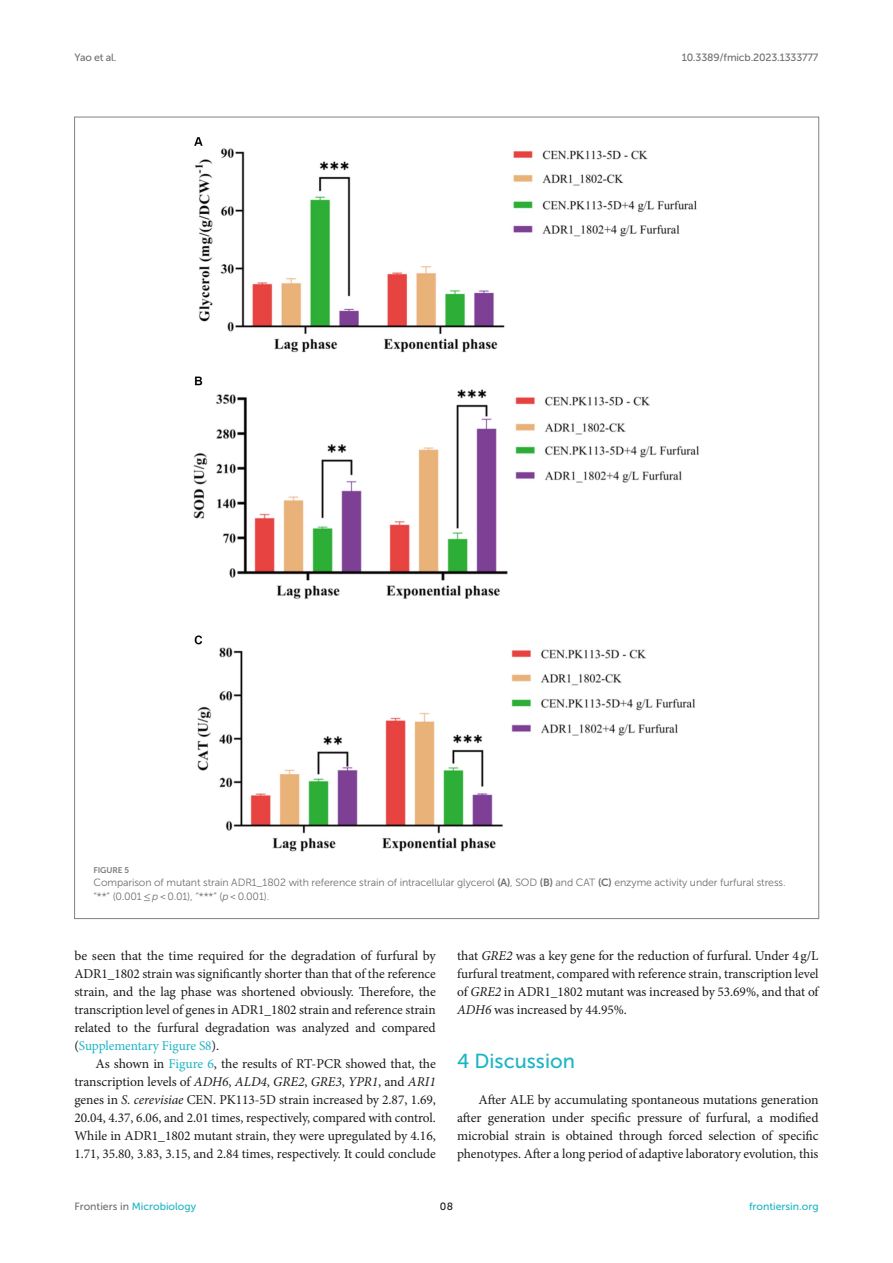
<style>
.page{position:relative;width:893px;height:1263px;background:#fff}
.page>*{position:absolute;margin:0;border:0;box-sizing:border-box;transform-origin:0 0}
.HEAD_1{font:20.25px "Museo Sans 500";color:#1db5c3}
.TEXT{font:13.5px/18px "Minion Pro";letter-spacing:-.005em;color:#1b1c1b;text-align:justify}
.TEXT_FLUSH{font:13.5px/18px "Minion Pro";letter-spacing:-.005em;color:#1b1c1b;text-align:justify}
.FIG_LEG{font:10.5px/13.5px "Museo Sans 300";letter-spacing:-.01em;color:#706f70}
.t1{font:10.5px "Museo Sans 500";color:#1db5c3}
.t2{font:10.5px "Museo Sans 500";letter-spacing:-.015em;color:#706f70}
.t3{font:10.5px "Museo Sans 500";color:#1b1c1b}
.FIG_HD{font:8.25px "Museo Sans 700";letter-spacing:-.01em;color:#7e7f7f}
.s1{font-family:"Museo Sans 700"}
.s2{font-family:"STIX General"}
.s3{font-style:italic}
.s4{color:#1db5c3}
.s5{color:#706f70}
</style>
<div class="page">
<img style="left:193px;top:137px;width:506px;height:715px">
<p class="t2" style="left:74px;top:51px;width:44px">Yao et al.</p>
<p class="t2" style="left:682px;top:51px;width:138px">10.3389/fmicb.2023.1333777</p>
<p class="FIG_HD" style="left:94px;top:865px;width:37px">FIGURE 5</p>
<p class="FIG_LEG" style="left:94px;top:876px;width:694px">Comparison of mutant strain ADR1_1802 with reference strain of intracellular glycerol <span class="s1">(A)</span>, SOD <span class="s1">(B)</span> and CAT <span class="s1">(C)</span> enzyme activity under furfural stress. “**” (0.001 <span class="s2">≤</span> <span class="s3">p</span> &lt; 0.01), “***” (<span class="s3">p</span> &lt; 0.001).</p>
<p class="TEXT_FLUSH" style="left:74px;top:947px;width:363px">be seen that the time required for the degradation of furfural by ADR1_1802 strain was significantly shorter than that of the reference strain, and the lag phase was shortened obviously. Therefore, the transcription level of genes in ADR1_1802 strain and reference strain related to the furfural degradation was analyzed and compared (<span class="s4">Supplementary Figure S8</span>).</p>
<p class="TEXT" style="left:74px;top:1055px;width:363px;text-indent:21px">As shown in <span class="s4">Figure 6</span>, the results of RT-PCR showed that, the transcription levels of <span class="s3">ADH6</span>, <span class="s3">ALD4</span>, <span class="s3">GRE2</span>, <span class="s3">GRE3</span>, <span class="s3">YPR1</span>, and <span class="s3">ARI1 </span>genes in <span class="s3">S. cerevisiae</span> CEN. PK113-5D strain increased by 2.87, 1.69, 20.04, 4.37, 6.06, and 2.01 times, respectively, compared with control.<br>While in ADR1_1802 mutant strain, they were upregulated by 4.16, 1.71, 35.80, 3.83, 3.15, and 2.84 times, respectively. It could conclude</p>
<p class="TEXT" style="left:457px;top:947px;width:363px">that <span class="s3">GRE2</span> was a key gene for the reduction of furfural. Under 4g/L furfural treatment, compared with reference strain, transcription level of <span class="s3">GRE2</span> in ADR1_1802 mutant was increased by 53.69%, and that of <span class="s3">ADH6</span> was increased by 44.95%.</p>
<p class="HEAD_1" style="left:457px;top:1050px;width:119px">4 Discussion</p>
<p class="TEXT_FLUSH" style="left:457px;top:1091px;width:363px;text-indent:21px">After ALE by accumulating spontaneous mutations generation after generation under specific pressure of furfural, a modified microbial strain is obtained through forced selection of specific phenotypes. After a long period of adaptive laboratory evolution, this</p>
<p class="t1" style="left:74px;top:1200px;width:123px"><span class="s5">Frontiers in</span> Microbiology</p>
<p class="t3" style="left:440px;top:1200px;width:15px">08</p>
<p class="t1" style="left:749px;top:1200px;width:71px">frontiersin.org</p>
</div>
